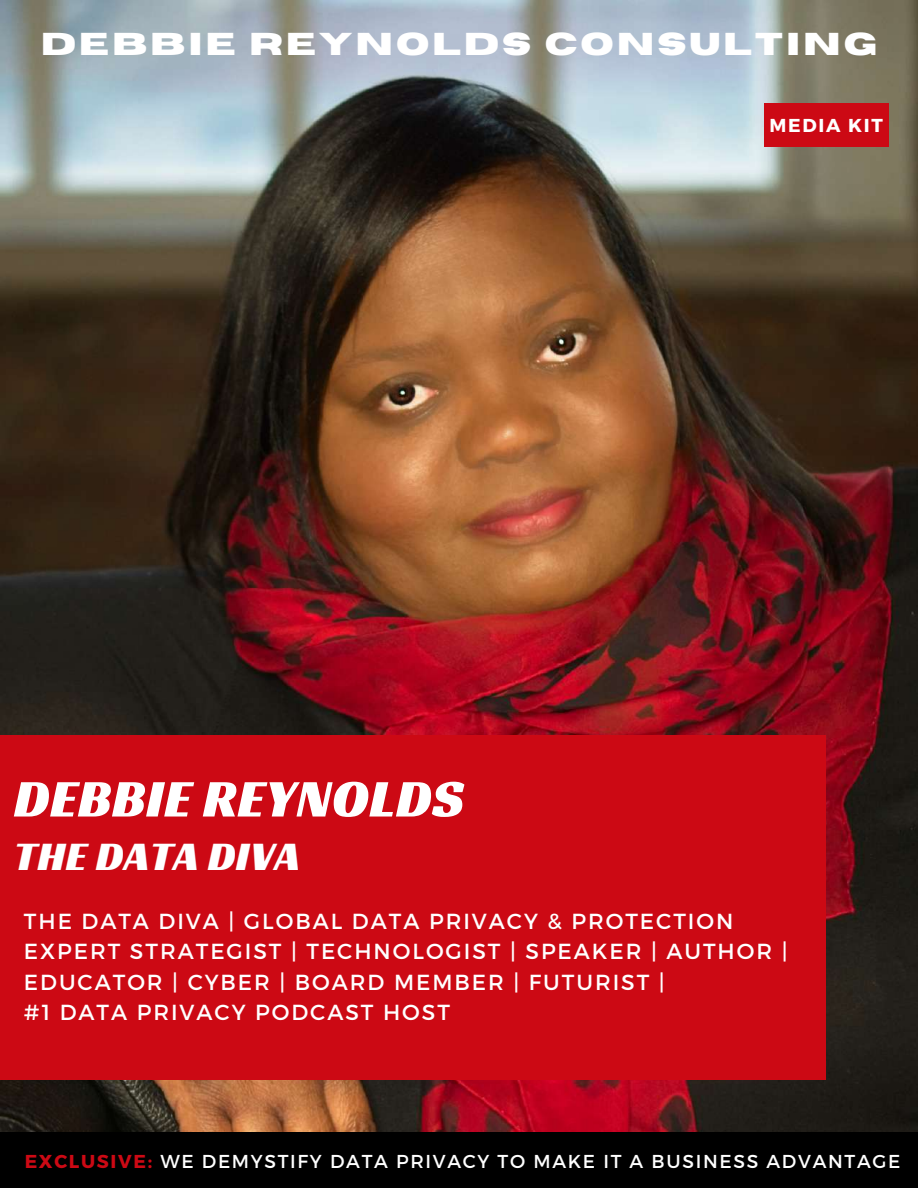
<style>
.page{position:relative;width:918px;height:1188px;background:#fff}
.page>*{position:absolute;margin:0;border:0;box-sizing:border-box;transform-origin:0 0}
.t1{font:54px "Racing Sans One";letter-spacing:.01em;color:#fff}
.t2{font:42px "Racing Sans One";letter-spacing:.01em;color:#fff}
.t3{font:700 31.5px "Horizon";letter-spacing:.09em;color:#fff}
.t4{font:21.75px/30.3px "Montserrat";letter-spacing:.09em;color:#fff}
.t5{font:18.75px "Montserrat";letter-spacing:.09em;color:#fff}
.t6{font:700 18.75px "Montserrat";letter-spacing:.09em;color:#fff}
.s1{font-weight:700;color:#cc0914}
</style>
<div class="page">
<img style="left:0;top:0;width:918px;height:1133px">
<div style="left:0;top:735px;width:826px;height:345px;background:#cc0914"></div>
<div style="left:0;top:1133px;width:918px;height:55px;background:#000"></div>
<div style="left:764px;top:104px;width:125px;height:42px;background:#cc0914"></div>
<h3 class="t3" style="left:41px;top:28px;width:838px">DEBBIE REYNOLDS CONSULTING</h3>
<h1 class="t1" style="left:14px;top:764px;width:452px">DEBBIE REYNOLDS</h1>
<h2 class="t2" style="left:14px;top:829px;width:288px">THE DATA DIVA</h2>
<p class="t6" style="left:770px;top:113px;width:115px">MEDIA KIT</p>
<p class="t4" style="left:24px;top:905px;width:765px">THE DATA DIVA | GLOBAL DATA PRIVACY &amp; PROTECTION EXPERT STRATEGIST | TECHNOLOGIST | SPEAKER | AUTHOR | EDUCATOR | CYBER | BOARD MEMBER | FUTURIST |<br>#1 DATA PRIVACY PODCAST HOST</p>
<p class="t5" style="left:25px;top:1149px;width:877px"><span class="s1">EXCLUSIVE:</span> WE DEMYSTIFY DATA PRIVACY TO MAKE IT A BUSINESS ADVANTAGE</p>
</div>
